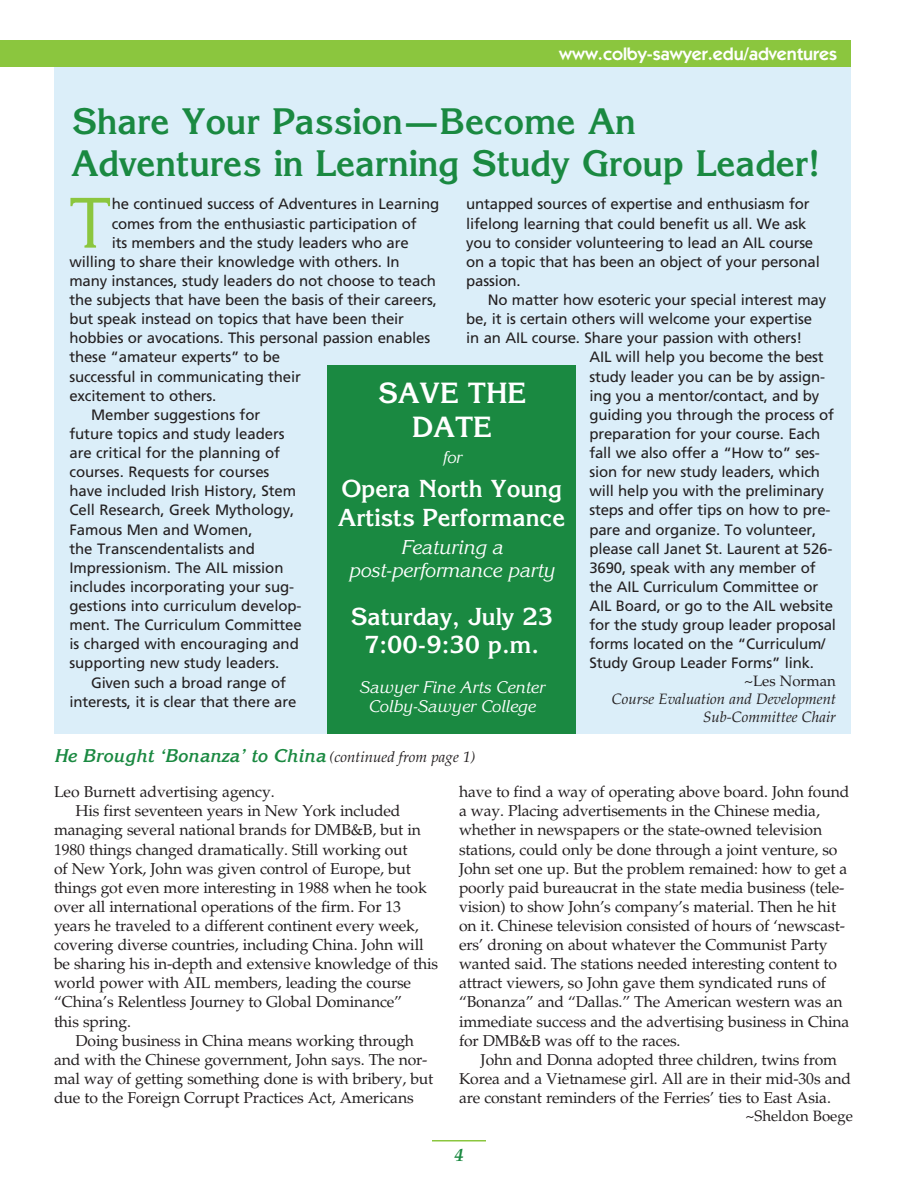
<style>
.page{position:relative;width:918px;height:1188px;background:#fff}
.page>*{position:absolute;margin:0;border:0;box-sizing:border-box;transform-origin:0 0}
.t1{font:69.75px "Korinna Std";color:#8bc63e;scale:.93 1}
.t2{font:700 36px/42px "Korinna Std";letter-spacing:-.01em;color:#1a8941}
.t3{font:700 28.5px/34.2px "Korinna Std";letter-spacing:-.005em;color:#fff;text-align:center}
.t4{font:700 24px/28.5px "Korinna Std";letter-spacing:-.005em;color:#fff}
.t5{font:italic 19.5px/22.5px "Korinna Std";letter-spacing:-.005em;color:#fff;text-align:center}
.t6{font:italic 700 18px "Korinna Std";color:#1a8941}
.t7{font:600 18px "ITC Kabel Std";color:#fff}
.t8{font:italic 700 18px "Palatino LT Std";color:#1a8941}
.t9{font:italic 16.5px/19.8px "Korinna Std";letter-spacing:-.005em;color:#fff;text-align:center}
.t10{font:15.75px/19px "Palatino LT Std";letter-spacing:-.01em;color:#231f20}
.t11{font:15px/19.2px "Frutiger LT Std";letter-spacing:-.01em;color:#231f20}
.t12{font:italic 15px/18px "Palatino LT Std";color:#231f20;text-align:right}
.t13{font:15px "Palatino LT Std";color:#231f20}
.s1{font-family:"Palatino LT Std";font-weight:400;font-size:15px;color:#231f20}
</style>
<div class="page">
<div style="left:54px;top:54px;width:796px;height:680px;background:#dbeef9"></div>
<hr style="left:432px;top:1140px;width:54px;height:2px;background:#8bc63e">
<div style="left:0;top:40px;width:850px;height:28px;background:#8bc63e"></div>
<div style="left:327px;top:365px;width:249px;height:369px;background:#1a8941"></div>
<p class="t7" style="left:559px;top:43px;width:279px">www.colby-sawyer.edu/adventures</p>
<h2 class="t2" style="left:71px;top:100px;width:751px">Share Your Passion—Become An<br>Adventures in Learning Study Group Leader!</h2>
<h1 class="t1" style="left:69px;top:179px;width:46px">T</h1>
<p class="t11" style="left:112px;top:195px;width:329px">he continued success of Adventures in Learning</p>
<p class="t11" style="left:466px;top:195px;width:355px">untapped sources of expertise and enthusiasm for lifelong learning that could benefit us all. We ask you to consider volunteering to lead an AIL course on a topic that has been an object of your personal passion.</p>
<p class="t11" style="left:488px;top:290px;width:340px">No matter how esoteric your special interest may</p>
<p class="t11" style="left:466px;top:309px;width:347px">be, it is certain others will welcome your expertise</p>
<p class="t11" style="left:466px;top:329px;width:338px">in an AIL course. Share your passion with others!</p>
<p class="t11" style="left:589px;top:348px;width:236px">AIL will help you become the best</p>
<p class="t11" style="left:589px;top:367px;width:237px">study leader you can be by assign-</p>
<p class="t11" style="left:589px;top:386px;width:231px">ing you a mentor/contact, and by</p>
<p class="t11" style="left:589px;top:405px;width:246px">guiding you through the process of</p>
<p class="t11" style="left:589px;top:424px;width:233px">preparation for your course. Each</p>
<p class="t11" style="left:589px;top:443px;width:232px">fall we also offer a “How to” ses-</p>
<p class="t11" style="left:589px;top:462px;width:232px">sion for new study leaders, which</p>
<p class="t11" style="left:589px;top:482px;width:236px">will help you with the preliminary</p>
<p class="t11" style="left:589px;top:501px;width:243px">steps and offer tips on how to pre-</p>
<p class="t11" style="left:589px;top:520px;width:229px">pare and organize. To volunteer,</p>
<p class="t11" style="left:589px;top:539px;width:245px">please call Janet St. Laurent at 526-</p>
<p class="t11" style="left:589px;top:558px;width:228px">3690, speak with any member of</p>
<p class="t11" style="left:589px;top:577px;width:230px">the AIL Curriculum Committee or</p>
<p class="t11" style="left:589px;top:596px;width:245px">AIL Board, or go to the AIL website</p>
<p class="t11" style="left:589px;top:615px;width:248px">for the study group leader proposal</p>
<p class="t11" style="left:589px;top:635px;width:238px">forms located on the “Curriculum/</p>
<p class="t11" style="left:589px;top:654px;width:226px">Study Group Leader Forms” link.</p>
<p class="t13" style="left:744px;top:672px;width:93px">~Les Norman</p>
<p class="t12" style="left:612px;top:691px;width:226px">Course Evaluation and Development<br>Sub-Committee Chair</p>
<p class="t11" style="left:112px;top:214px;width:306px">comes from the enthusiastic participation of</p>
<p class="t11" style="left:112px;top:233px;width:299px">its members and the study leaders who are</p>
<p class="t11" style="left:69px;top:252px;width:332px">willing to share their knowledge with others. In</p>
<p class="t11" style="left:69px;top:271px;width:368px">many instances, study leaders do not choose to teach</p>
<p class="t11" style="left:69px;top:290px;width:369px">the subjects that have been the basis of their careers,</p>
<p class="t11" style="left:69px;top:309px;width:336px">but speak instead on topics that have been their</p>
<p class="t11" style="left:69px;top:329px;width:362px">hobbies or avocations. This personal passion enables</p>
<p class="t11" style="left:69px;top:348px;width:212px">these “amateur experts” to be</p>
<p class="t11" style="left:69px;top:367px;width:233px">successful in communicating their</p>
<p class="t11" style="left:69px;top:386px;width:149px">excitement to others.</p>
<p class="t11" style="left:91px;top:405px;width:171px">Member suggestions for</p>
<p class="t11" style="left:69px;top:424px;width:217px">future topics and study leaders</p>
<p class="t11" style="left:69px;top:443px;width:212px">are critical for the planning of</p>
<p class="t11" style="left:69px;top:462px;width:202px">courses. Requests for courses</p>
<p class="t11" style="left:69px;top:482px;width:228px">have included Irish History, Stem</p>
<p class="t11" style="left:69px;top:501px;width:226px">Cell Research, Greek Mythology,</p>
<p class="t11" style="left:69px;top:520px;width:185px">Famous Men and Women,</p>
<p class="t11" style="left:69px;top:539px;width:187px">the Transcendentalists and</p>
<p class="t11" style="left:69px;top:558px;width:216px">Impressionism. The AIL mission</p>
<p class="t11" style="left:69px;top:577px;width:226px">includes incorporating your sug-</p>
<p class="t11" style="left:69px;top:596px;width:234px">gestions into curriculum develop-</p>
<p class="t11" style="left:69px;top:615px;width:234px">ment. The Curriculum Committee</p>
<p class="t11" style="left:69px;top:635px;width:231px">is charged with encouraging and</p>
<p class="t11" style="left:69px;top:654px;width:212px">supporting new study leaders.</p>
<p class="t11" style="left:91px;top:673px;width:196px">Given such a broad range of</p>
<p class="t11" style="left:69px;top:692px;width:228px">interests, it is clear that there are</p>
<h3 class="t3" style="left:378px;top:375px;width:150px">SAVE THE<br>DATE</h3>
<p class="t9" style="left:442px;top:447px;width:21px">for</p>
<h3 class="t4" style="left:338px;top:474px;width:229px">Opera North Young<br>Artists Performance</h3>
<h3 class="t5" style="left:349px;top:536px;width:208px">Featuring a post-performance party</h3>
<h3 class="t4" style="left:350px;top:602px;width:204px;text-align:center">Saturday, July 23<br>7:00-9:30 p.m.</h3>
<p class="t9" style="left:359px;top:677px;width:187px">Sawyer Fine Arts Center<br>Colby-Sawyer College</p>
<p class="t6" style="left:54px;top:745px;width:423px">He Brought ‘Bonanza’ to China <span class="s1">(continued from page 1)</span></p>
<p class="t10" style="left:54px;top:783px;width:222px">Leo Burnett advertising agency.</p>
<p class="t10" style="left:76px;top:802px;width:326px">His first seventeen years in New York included</p>
<p class="t10" style="left:54px;top:821px;width:368px">managing several national brands for DMB&amp;B, but in</p>
<p class="t10" style="left:54px;top:840px;width:355px">1980 things changed dramatically. Still working out</p>
<p class="t10" style="left:54px;top:859px;width:359px">of New York, John was given control of Europe, but</p>
<p class="t10" style="left:54px;top:878px;width:374px">things got even more interesting in 1988 when he took</p>
<p class="t10" style="left:54px;top:897px;width:349px">over all international operations of the firm. For 13</p>
<p class="t10" style="left:54px;top:916px;width:366px">years he traveled to a different continent every week,</p>
<p class="t10" style="left:54px;top:936px;width:371px">covering diverse countries, including China. John will</p>
<p class="t10" style="left:54px;top:955px;width:386px">be sharing his in-depth and extensive knowledge of this</p>
<p class="t10" style="left:54px;top:974px;width:359px">world power with AIL members, leading the course</p>
<p class="t10" style="left:54px;top:993px;width:350px">“China’s Relentless Journey to Global Dominance”</p>
<p class="t10" style="left:54px;top:1012px;width:78px">this spring.</p>
<p class="t10" style="left:76px;top:1031px;width:340px">Doing business in China means working through</p>
<p class="t10" style="left:54px;top:1050px;width:375px">and with the Chinese government, John says. The nor-</p>
<p class="t10" style="left:54px;top:1069px;width:381px">mal way of getting something done is with bribery, but</p>
<p class="t10" style="left:54px;top:1088px;width:361px">due to the Foreign Corrupt Practices Act, Americans</p>
<p class="t10" style="left:459px;top:783px;width:392px">have to find a way of operating above board. John found a way. Placing advertisements in the Chinese media, whether in newspapers or the state-owned television stations, could only be done through a joint venture, so John set one up. But the problem remained: how to get a poorly paid bureaucrat in the state media business (tele&shy;vision) to show John’s company’s material. Then he hit on it. Chinese television consisted of hours of ‘newscast&shy;ers’ droning on about whatever the Communist Party wanted said. The stations needed interesting content to attract viewers, so John gave them syndicated runs of “Bonanza” and “Dallas.” The American western was an immediate success and the advertising business in China for DMB&amp;B was off to the races.</p>
<p class="t10" style="left:459px;top:1050px;width:394px;text-indent:22px">John and Donna adopted three children, twins from<br>Korea and a Vietnamese girl. All are in their mid-30s and are constant reminders of the Ferries’ ties to East Asia.</p>
<p class="t13" style="left:745px;top:1107px;width:109px">~Sheldon Boege</p>
<p class="t8" style="left:454px;top:1144px;width:10px">4</p>
</div>
